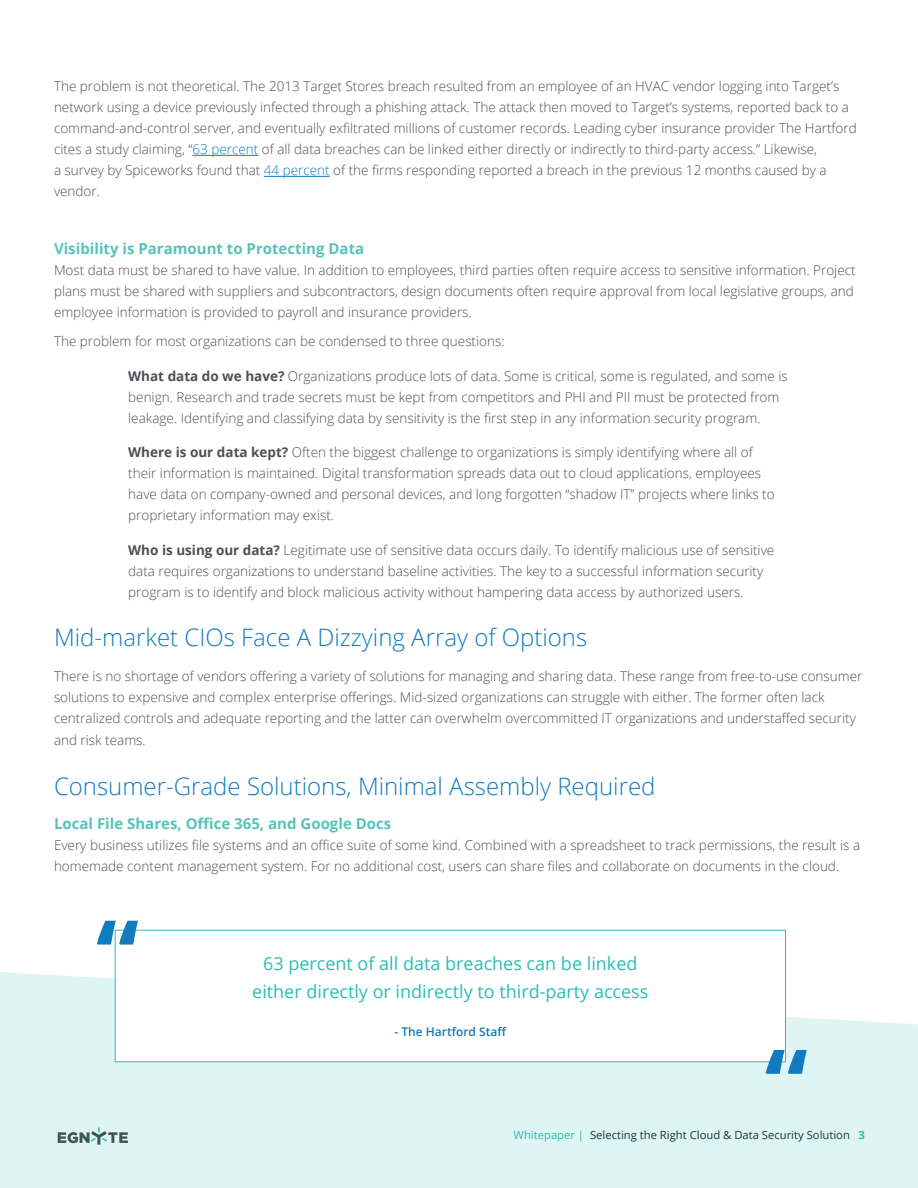
<style>
.page{position:relative;width:918px;height:1188px;background:#fff}
.page>*{position:absolute;margin:0;border:0;box-sizing:border-box;transform-origin:0 0}
.SECTION_HEADER{font:700 97.5px "Open Sans";color:#107bbe}
.body_text{font:700 97.5px "Open Sans";color:#107bbe}
.BODY_TEXT_-_NUMBERS{font:300 24px "Open Sans";color:#107bbe}
.body_text-2{font:18px/28.5px "Open Sans";color:#2abdb4;text-align:center}
.body_text-3{font:700 15px "Open Sans";color:#57c3ba}
.BODY_TEXT_-_NUMBERS-2{font:300 13.5px/21px "Open Sans";color:#4d4f54}
.body_text-4{font:300 13.5px/21px "Open Sans";color:#4d4f54}
.body_text-5{font:600 12px "Open Sans";color:#107bbe}
.t1{font:11.25px "Open Sans";color:#0e2431}
.s1{color:#107bbe}
.s2{font-weight:700}
.s3{color:#2abdb4}
.s4{font-weight:700;color:#2abdb4}
</style>
<div class="page">
<div style="left:0;top:972px;width:918px;height:216px;background:#dff5f3"></div>
<hr style="left:192px;top:155px;width:66px;height:1px;background:#107bbe">
<hr style="left:264px;top:176px;width:66px;height:1px;background:#107bbe">
<div style="left:115px;top:930px;width:670px;height:132px;background:#fff"></div>
<div style="left:115px;top:930px;width:671px;height:132px;border:1px solid #2abdb4"></div>
<p class="BODY_TEXT_-_NUMBERS-2" style="left:54px;top:76px;width:804px">The problem is not theoretical. The 2013 Target Stores breach resulted from an employee of an HVAC vendor logging into Target’s network using a device previously infected through a phishing attack. The attack then moved to Target’s systems, reported back to a command-and-control server, and eventually exfiltrated millions of customer records. Leading cyber insurance provider The Hartford cites a study claiming, “<span class="s1">63 percent</span> of all data breaches can be linked either directly or indirectly to third-party access.” Likewise,<br>a survey by Spiceworks found that <span class="s1">44 percent</span> of the firms responding reported a breach in the previous 12 months caused by a vendor.</p>
<p class="body_text-3" style="left:54px;top:238px;width:312px">Visibility is Paramount to Protecting Data</p>
<p class="body_text-4" style="left:54px;top:259px;width:803px">Most data must be shared to have value. In addition to employees, third parties often require access to sensitive information. Project plans must be shared with suppliers and subcontractors, design documents often require approval from local legislative groups, and employee information is provided to payroll and insurance providers.</p>
<p class="BODY_TEXT_-_NUMBERS-2" style="left:54px;top:331px;width:452px">The problem for most organizations can be condensed to three questions:</p>
<p class="BODY_TEXT_-_NUMBERS-2" style="left:128px;top:365px;width:661px"><span class="s2">What data do we have?</span> Organizations produce lots of data. Some is critical, some is regulated, and some is benign. Research and trade secrets must be kept from competitors and PHI and PII must be protected from leakage. Identifying and classifying data by sensitivity is the first step in any information security program.</p>
<p class="BODY_TEXT_-_NUMBERS-2" style="left:128px;top:442px;width:648px"><span class="s2">Where is our data kept?</span> Often the biggest challenge to organizations is simply identifying where all of their information is maintained. Digital transformation spreads data out to cloud applications, employees have data on company-owned and personal devices, and long forgotten “shadow IT” projects where links to proprietary information may exist.</p>
<p class="BODY_TEXT_-_NUMBERS-2" style="left:128px;top:539px;width:648px"><span class="s2">Who is using our data?</span> Legitimate use of sensitive data occurs daily. To identify malicious use of sensitive data requires organizations to understand baseline activities. The key to a successful information security program is to identify and block malicious activity without hampering data access by authorized users.</p>
<p class="BODY_TEXT_-_NUMBERS" style="left:54px;top:621px;width:535px">Mid-market CIOs Face A Dizzying Array of Options</p>
<p class="BODY_TEXT_-_NUMBERS-2" style="left:54px;top:665px;width:810px">There is no shortage of vendors offering a variety of solutions for managing and sharing data. These range from free-to-use consumer solutions to expensive and complex enterprise offerings. Mid-sized organizations can struggle with either. The former often lack centralized controls and adequate reporting and the latter can overwhelm overcommitted IT organizations and understaffed security</p>
<p class="BODY_TEXT_-_NUMBERS-2" style="left:54px;top:730px;width:93px">and risk teams.</p>
<p class="BODY_TEXT_-_NUMBERS" style="left:54px;top:770px;width:603px">Consumer-Grade Solutions, Minimal Assembly Required</p>
<p class="body_text-3" style="left:54px;top:813px;width:339px">Local File Shares, Office 365, and Google Docs</p>
<p class="body_text-4" style="left:54px;top:835px;width:808px">Every business utilizes file systems and an office suite of some kind. Combined with a spreadsheet to track permissions, the result is a homemade content management system. For no additional cost, users can share files and collaborate on documents in the cloud.</p>
<p class="SECTION_HEADER" style="left:96px;top:886px;width:45px">“</p>
<p class="body_text-2" style="left:252px;top:949px;width:398px">63 percent of all data breaches can be linked either directly or indirectly to third-party access</p>
<p class="body_text-5" style="left:394px;top:1023px;width:114px">- The Hartford Staff</p>
<p class="body_text" style="left:765px;top:1015px;width:45px">“</p>
<p class="t1" style="left:514px;top:1127px;width:353px"><span class="s3">Whitepaper |</span> Selecting the Right Cloud &amp; Data Security Solution <span class="s4">3</span></p>
</div>
